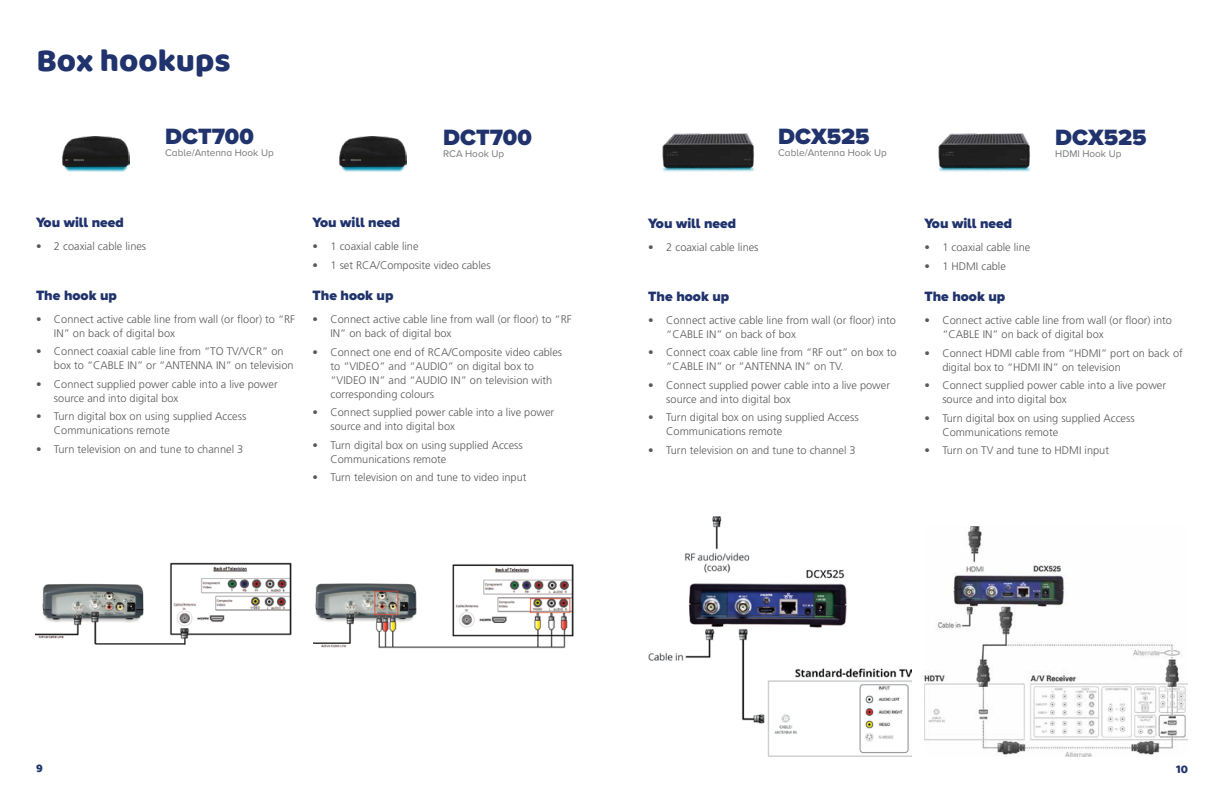
<style>
.page{position:relative;width:1224px;height:792px;background:#fff}
.page>*{position:absolute;margin:0;border:0;box-sizing:border-box;transform-origin:0 0}
.t1{font:33px "Baloo";color:#20336c}
.t2{font:900 22.9px "Proxima Nova A";color:#20336c}
.t3{font:900 14px "Proxima Nova A";color:#20336c}
.t4{font:12px "Baloo";color:#20336c}
.t5{font:300 11px/14px "Frutiger LT Std";color:#58595b}
.t6{font:10px "Proxima Nova A";color:#77787b}
</style>
<div class="page">
<img style="left:340px;top:136px;width:66px;height:36px">
<img style="left:63px;top:136px;width:66px;height:36px">
<img style="left:36px;top:562px;width:256px;height:83px">
<img style="left:313px;top:564px;width:261px;height:85px">
<img style="left:938px;top:133px;width:93px;height:39px">
<img style="left:662px;top:133px;width:93px;height:39px">
<img style="left:924px;top:526px;width:264px;height:230px">
<img style="left:648px;top:516px;width:263px;height:241px">
<h1 class="t1" style="left:37px;top:40px;width:196px">Box hookups</h1>
<h2 class="t2" style="left:165px;top:120px;width:90px">DCT700</h2>
<p class="t6" style="left:165px;top:145px;width:110px">Cable/Antenna Hook Up</p>
<h2 class="t2" style="left:443px;top:120px;width:90px">DCT700</h2>
<p class="t6" style="left:443px;top:146px;width:62px">RCA Hook Up</p>
<h2 class="t2" style="left:778px;top:119px;width:93px">DCX525</h2>
<p class="t6" style="left:778px;top:145px;width:110px">Cable/Antenna Hook Up</p>
<h2 class="t2" style="left:1055px;top:120px;width:93px">DCX525</h2>
<p class="t6" style="left:1055px;top:146px;width:68px">HDMI Hook Up</p>
<p class="t3" style="left:36px;top:212px;width:89px">You will need</p>
<p class="t5" style="left:36px;top:240px;width:112px">• 2 coaxial cable lines</p>
<p class="t3" style="left:36px;top:285px;width:82px">The hook up</p>
<p class="t5" style="left:54px;top:312px;width:243px;text-indent:-18px">• Connect active cable line from wall (or floor) to “RF<br>IN” on back of digital box</p>
<p class="t5" style="left:54px;top:345px;width:241px;text-indent:-18px">• Connect coaxial cable line from “TO TV/VCR” on box to “CABLE IN” or “ANTENNA IN” on television</p>
<p class="t5" style="left:54px;top:377px;width:225px;text-indent:-18px">• Connect supplied power cable into a live power source and into digital box</p>
<p class="t5" style="left:54px;top:410px;width:194px;text-indent:-18px">• Turn digital box on using supplied Access<br>Communications remote</p>
<p class="t5" style="left:36px;top:442px;width:209px">• Turn television on and tune to channel 3</p>
<p class="t3" style="left:313px;top:212px;width:89px">You will need</p>
<p class="t5" style="left:313px;top:240px;width:107px">• 1 coaxial cable line</p>
<p class="t5" style="left:313px;top:258px;width:180px">• 1 set RCA/Composite video cables</p>
<p class="t3" style="left:313px;top:285px;width:82px">The hook up</p>
<p class="t5" style="left:331px;top:313px;width:243px;text-indent:-18px">• Connect active cable line from wall (or floor) to “RF<br>IN” on back of digital box</p>
<p class="t5" style="left:331px;top:345px;width:233px;text-indent:-18px">• Connect one end of RCA/Composite video cables to “VIDEO” and “AUDIO” on digital box to “VIDEO IN” and “AUDIO IN” on television with corresponding colours</p>
<p class="t5" style="left:331px;top:406px;width:225px;text-indent:-18px">• Connect supplied power cable into a live power source and into digital box</p>
<p class="t5" style="left:331px;top:438px;width:194px;text-indent:-18px">• Turn digital box on using supplied Access<br>Communications remote</p>
<p class="t5" style="left:313px;top:471px;width:216px">• Turn television on and tune to video input</p>
<p class="t3" style="left:648px;top:213px;width:89px">You will need</p>
<p class="t5" style="left:648px;top:241px;width:112px">• 2 coaxial cable lines</p>
<p class="t3" style="left:648px;top:286px;width:82px">The hook up</p>
<p class="t5" style="left:666px;top:313px;width:231px;text-indent:-18px">• Connect active cable line from wall (or floor) into “CABLE IN” on back of box</p>
<p class="t5" style="left:666px;top:346px;width:232px;text-indent:-18px">• Connect coax cable line from “RF out” on box to “CABLE IN” or “ANTENNA IN” on TV.</p>
<p class="t5" style="left:666px;top:378px;width:225px;text-indent:-18px">• Connect supplied power cable into a live power source and into digital box</p>
<p class="t5" style="left:666px;top:411px;width:194px;text-indent:-18px">• Turn digital box on using supplied Access<br>Communications remote</p>
<p class="t5" style="left:648px;top:443px;width:209px">• Turn television on and tune to channel 3</p>
<p class="t3" style="left:924px;top:213px;width:89px">You will need</p>
<p class="t5" style="left:924px;top:241px;width:107px">• 1 coaxial cable line</p>
<p class="t5" style="left:924px;top:259px;width:83px">• 1 HDMI cable</p>
<p class="t3" style="left:924px;top:286px;width:82px">The hook up</p>
<p class="t5" style="left:942px;top:314px;width:231px;text-indent:-18px">• Connect active cable line from wall (or floor) into “CABLE IN” on back of digital box</p>
<p class="t5" style="left:942px;top:346px;width:242px;text-indent:-18px">• Connect HDMI cable from “HDMI” port on back of digital box to “HDMI IN” on television</p>
<p class="t5" style="left:942px;top:379px;width:225px;text-indent:-18px">• Connect supplied power cable into a live power source and into digital box</p>
<p class="t5" style="left:942px;top:411px;width:194px;text-indent:-18px">• Turn digital box on using supplied Access<br>Communications remote</p>
<p class="t5" style="left:924px;top:444px;width:186px">• Turn on TV and tune to HDMI input</p>
<p class="t4" style="left:36px;top:761px;width:8px">9</p>
<p class="t4" style="left:1176px;top:762px;width:13px">10</p>
</div>
